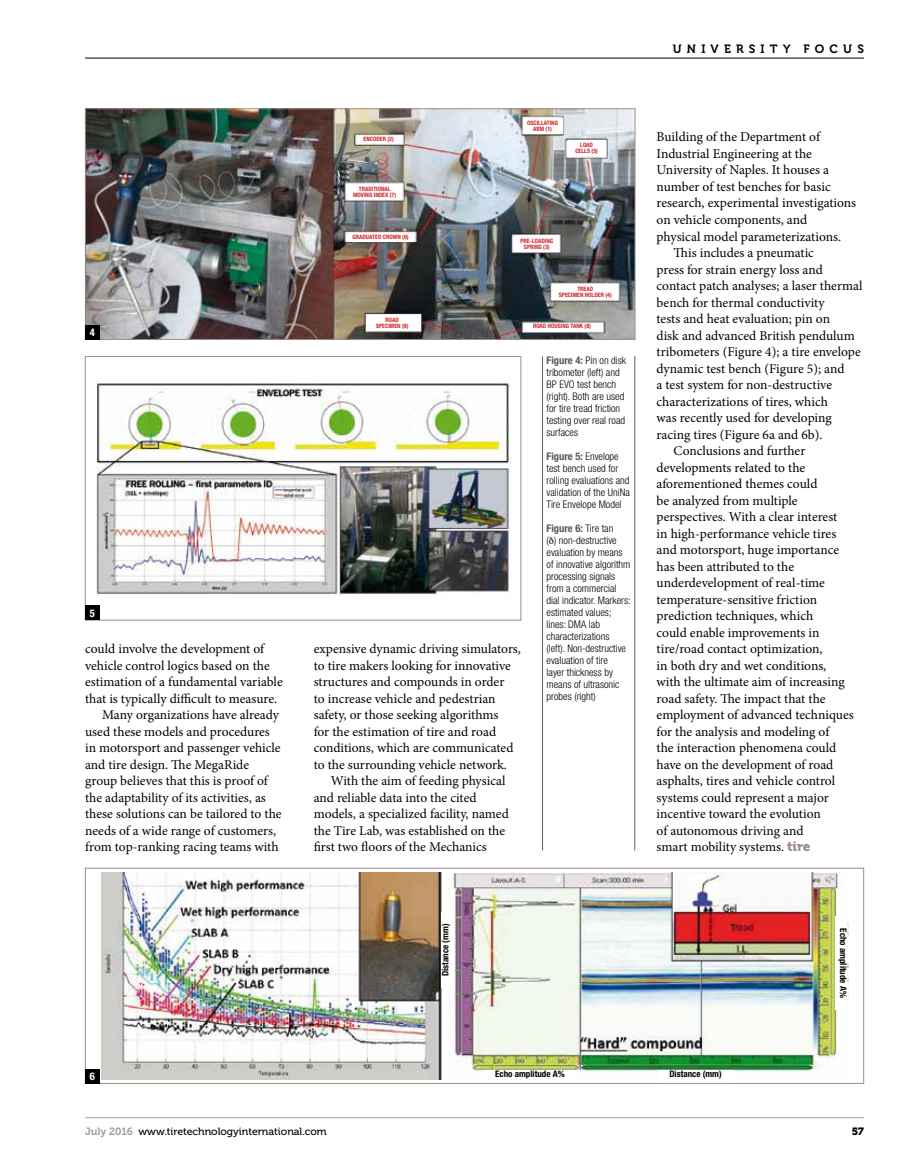
<style>
.page{position:relative;width:915px;height:1170px;background:#fff}
.page>*{position:absolute;margin:0;border:0;box-sizing:border-box;transform-origin:0 0}
.t1{font:13.5px/16.5px "Minion Pro";color:#000}
.t2{font:12px "Museo 700";letter-spacing:.43em;color:#000}
.t3{font:300 condensed 10.5px/12px "Helvetica Neue";color:#000}
.t4{font:10.5px "Museo 500";color:#000}
.t5{font:700 condensed 10.5px "Helvetica Neue";color:#fff}
.t6{font:10.5px "Museo 900";color:#000}
.t7{font:700 condensed 9px "Helvetica Neue";color:#000}
.t8{font:700 condensed 6px/6px "Helvetica Neue";color:#d22229;text-align:center}
.s1{font-weight:700;color:#58585a}
.s2{font-family:"Museo 900";color:#9e8e86}
.s3{font-family:"Museo 700";color:#9c9e9f}
</style>
<div class="page">
<hr style="left:85px;top:58px;width:778px;height:1px;background:#000">
<hr style="left:85px;top:1117px;width:778px;height:1px;background:#9c9e9f">
<hr style="left:542px;top:356px;width:1px;height:494px;background:#000">
<hr style="left:634px;top:356px;width:1px;height:494px;background:#000">
<img style="left:96px;top:381px;width:414px;height:214px">
<div style="left:85px;top:356px;width:436px;height:264px;border:1px solid #9e8e86"></div>
<div style="left:85px;top:605px;width:14px;height:15px;background:#000"></div>
<img style="left:87px;top:111px;width:546px;height:226px">
<div style="left:85px;top:109px;width:550px;height:230px;border:1px solid #9e8e86"></div>
<div style="left:85px;top:325px;width:14px;height:14px;background:#000"></div>
<img style="left:101px;top:872px;width:744px;height:207px">
<div style="left:85px;top:867px;width:778px;height:216px;border:1px solid #9e8e86"></div>
<div style="left:85px;top:1068px;width:14px;height:15px;background:#000"></div>
<div style="left:360px;top:136px;width:37px;height:8px;background:#fff"></div>
<div style="left:568px;top:140px;width:37px;height:16px;background:#fff"></div>
<div style="left:523px;top:118px;width:39px;height:15px;background:#fff"></div>
<div style="left:348px;top:184px;width:53px;height:15px;background:#fff"></div>
<div style="left:347px;top:234px;width:67px;height:7px;background:#fff"></div>
<div style="left:514px;top:235px;width:44px;height:17px;background:#fff"></div>
<div style="left:525px;top:324px;width:73px;height:6px;background:#fff"></div>
<div style="left:367px;top:315px;width:50px;height:15px;background:#fff"></div>
<div style="left:657px;top:1070px;width:76px;height:12px;background:#fff"></div>
<div style="left:483px;top:1069px;width:93px;height:10px;background:#fff"></div>
<div style="left:441px;top:912px;width:13px;height:75px;background:#fff"></div>
<div style="left:835px;top:916px;width:11px;height:93px;background:#fff"></div>
<div style="left:553px;top:284px;width:64px;height:14px;background:#fff"></div>
<p class="t2" style="left:672px;top:43px;width:192px">UNIVERSITY FOCUS</p>
<p class="t5" style="left:90px;top:326px;width:7px">4</p>
<p class="t5" style="left:90px;top:606px;width:7px">5</p>
<p class="t1" style="left:85px;top:640px;width:180px">could involve the development of</p>
<p class="t1" style="left:85px;top:657px;width:186px">vehicle control logics based on the</p>
<p class="t1" style="left:85px;top:673px;width:199px">estimation of a fundamental variable</p>
<p class="t1" style="left:85px;top:690px;width:193px">that is typically difficult to measure.</p>
<p class="t1" style="left:102px;top:706px;width:178px">Many organizations have already</p>
<p class="t1" style="left:85px;top:723px;width:186px">used these models and procedures</p>
<p class="t1" style="left:85px;top:739px;width:197px">in motorsport and passenger vehicle</p>
<p class="t1" style="left:85px;top:756px;width:165px">and tire design. The MegaRide</p>
<p class="t1" style="left:85px;top:772px;width:184px">group believes that this is proof of</p>
<p class="t1" style="left:85px;top:789px;width:182px">the adaptability of its activities, as</p>
<p class="t1" style="left:85px;top:805px;width:198px">these solutions can be tailored to the</p>
<p class="t1" style="left:85px;top:822px;width:192px">needs of a wide range of customers,</p>
<p class="t1" style="left:85px;top:838px;width:195px">from top-ranking racing teams with</p>
<p class="t8" style="left:363px;top:136px;width:32px">ENCODER (2)</p>
<p class="t8" style="left:353px;top:186px;width:45px">TRADITIONAL<br>MOVING INDEX (7)</p>
<p class="t8" style="left:352px;top:233px;width:58px">GRADUATED CROWN (6)</p>
<p class="t8" style="left:376px;top:317px;width:34px">ROAD<br>SPECIMEN (9)</p>
<p class="t8" style="left:527px;top:120px;width:32px">OSCILLATING<br>ARM (1)</p>
<p class="t8" style="left:575px;top:142px;width:24px">LOAD<br>CELLS (5)</p>
<p class="t8" style="left:520px;top:238px;width:34px">PRE-LOADING<br>SPRING (3)</p>
<p class="t8" style="left:558px;top:285px;width:55px">TREAD<br>SPECIMEN HOLDER (4)</p>
<p class="t8" style="left:533px;top:323px;width:59px">ROAD HOUSING TANK (8)</p>
<p class="t1" style="left:313px;top:640px;width:209px">expensive dynamic driving simulators, to tire makers looking for innovative structures and compounds in order<br>to increase vehicle and pedestrian safety, or those seeking algorithms<br>for the estimation of tire and road conditions, which are communicated to the surrounding vehicle network.</p>
<p class="t1" style="left:313px;top:772px;width:197px;text-indent:17px">With the aim of feeding physical and reliable data into the cited models, a specialized facility, named the Tire Lab, was established on the first two floors of the Mechanics</p>
<p class="t3" style="left:546px;top:354px;width:81px"><span class="s1">Figure 4:</span> Pin on disk tribometer (left) and<br>BP EVO test bench (right). Both are used for tire tread friction testing over real road surfaces</p>
<p class="t3" style="left:546px;top:450px;width:85px"><span class="s1">Figure 5:</span> Envelope test bench used for rolling evaluations and validation of the UniNa<br>Tire Envelope Model</p>
<p class="t3" style="left:546px;top:522px;width:86px"><span class="s1">Figure 6:</span> Tire tan<br>( ) non-destructive evaluation by means of innovative algorithm processing signals from a commercial dial indicator. Markers: estimated values; lines: DMA lab characterizations<br>(left). Non-destructive evaluation of tire<br>layer thickness by means of ultrasonic probes (right)</p>
<p class="t1" style="left:656px;top:129px;width:165px">Building of the Department of</p>
<p class="t1" style="left:656px;top:145px;width:157px">Industrial Engineering at the</p>
<p class="t1" style="left:656px;top:162px;width:174px">University of Naples. It houses a</p>
<p class="t1" style="left:656px;top:178px;width:175px">number of test benches for basic</p>
<p class="t1" style="left:656px;top:195px;width:201px">research, experimental investigations</p>
<p class="t1" style="left:656px;top:211px;width:152px">on vehicle components, and</p>
<p class="t1" style="left:656px;top:228px;width:186px">physical model parameterizations.</p>
<p class="t1" style="left:673px;top:244px;width:142px">This includes a pneumatic</p>
<p class="t1" style="left:656px;top:261px;width:168px">press for strain energy loss and</p>
<p class="t1" style="left:656px;top:277px;width:207px">contact patch analyses; a laser thermal</p>
<p class="t1" style="left:656px;top:294px;width:169px">bench for thermal conductivity</p>
<p class="t1" style="left:656px;top:310px;width:175px">tests and heat evaluation; pin on</p>
<p class="t1" style="left:656px;top:327px;width:200px">disk and advanced British pendulum</p>
<p class="t1" style="left:656px;top:343px;width:205px">tribometers (Figure 4); a tire envelope</p>
<p class="t1" style="left:656px;top:360px;width:189px">dynamic test bench (Figure 5); and</p>
<p class="t1" style="left:656px;top:376px;width:177px">a test system for non-destructive</p>
<p class="t1" style="left:656px;top:393px;width:173px">characterizations of tires, which</p>
<p class="t1" style="left:656px;top:409px;width:177px">was recently used for developing</p>
<p class="t1" style="left:656px;top:426px;width:167px">racing tires (Figure 6a and 6b).</p>
<p class="t1" style="left:673px;top:442px;width:133px">Conclusions and further</p>
<p class="t1" style="left:656px;top:459px;width:150px">developments related to the</p>
<p class="t1" style="left:656px;top:475px;width:162px">aforementioned themes could</p>
<p class="t1" style="left:656px;top:492px;width:142px">be analyzed from multiple</p>
<p class="t1" style="left:656px;top:508px;width:182px">perspectives. With a clear interest</p>
<p class="t1" style="left:656px;top:525px;width:181px">in high-performance vehicle tires</p>
<p class="t1" style="left:656px;top:541px;width:184px">and motorsport, huge importance</p>
<p class="t1" style="left:656px;top:558px;width:139px">has been attributed to the</p>
<p class="t1" style="left:656px;top:574px;width:170px">underdevelopment of real-time</p>
<p class="t1" style="left:656px;top:591px;width:162px">temperature-sensitive friction</p>
<p class="t1" style="left:656px;top:607px;width:158px">prediction techniques, which</p>
<p class="t1" style="left:656px;top:624px;width:164px">could enable improvements in</p>
<p class="t1" style="left:656px;top:640px;width:167px">tire/road contact optimization,</p>
<p class="t1" style="left:656px;top:657px;width:171px">in both dry and wet conditions,</p>
<p class="t1" style="left:656px;top:673px;width:189px">with the ultimate aim of increasing</p>
<p class="t1" style="left:656px;top:690px;width:170px">road safety. The impact that the</p>
<p class="t1" style="left:656px;top:706px;width:199px">employment of advanced techniques</p>
<p class="t1" style="left:656px;top:723px;width:174px">for the analysis and modeling of</p>
<p class="t1" style="left:656px;top:739px;width:181px">the interaction phenomena could</p>
<p class="t1" style="left:656px;top:756px;width:178px">have on the development of road</p>
<p class="t1" style="left:656px;top:772px;width:180px">asphalts, tires and vehicle control</p>
<p class="t1" style="left:656px;top:789px;width:174px">systems could represent a major</p>
<p class="t1" style="left:656px;top:805px;width:166px">incentive toward the evolution</p>
<p class="t1" style="left:656px;top:822px;width:148px">of autonomous driving and</p>
<p class="t1" style="left:656px;top:838px;width:155px">smart mobility systems. <span class="s2">tire</span></p>
<p class="t7" style="left:439px;top:975px;width:54px;rotate:-90deg">Distance (mm)</p>
<p class="t7" style="left:848px;top:928px;width:71px;rotate:90deg">Echo amplitude A%</p>
<p class="t5" style="left:90px;top:1070px;width:7px">6</p>
<p class="t7" style="left:495px;top:1067px;width:71px">Echo amplitude A%</p>
<p class="t7" style="left:669px;top:1068px;width:54px">Distance (mm)</p>
<p class="t4" style="left:85px;top:1125px;width:243px"><span class="s3">July 2016</span> www.tiretechnologyinternational.com</p>
<p class="t6" style="left:851px;top:1125px;width:14px">57</p>
</div>
